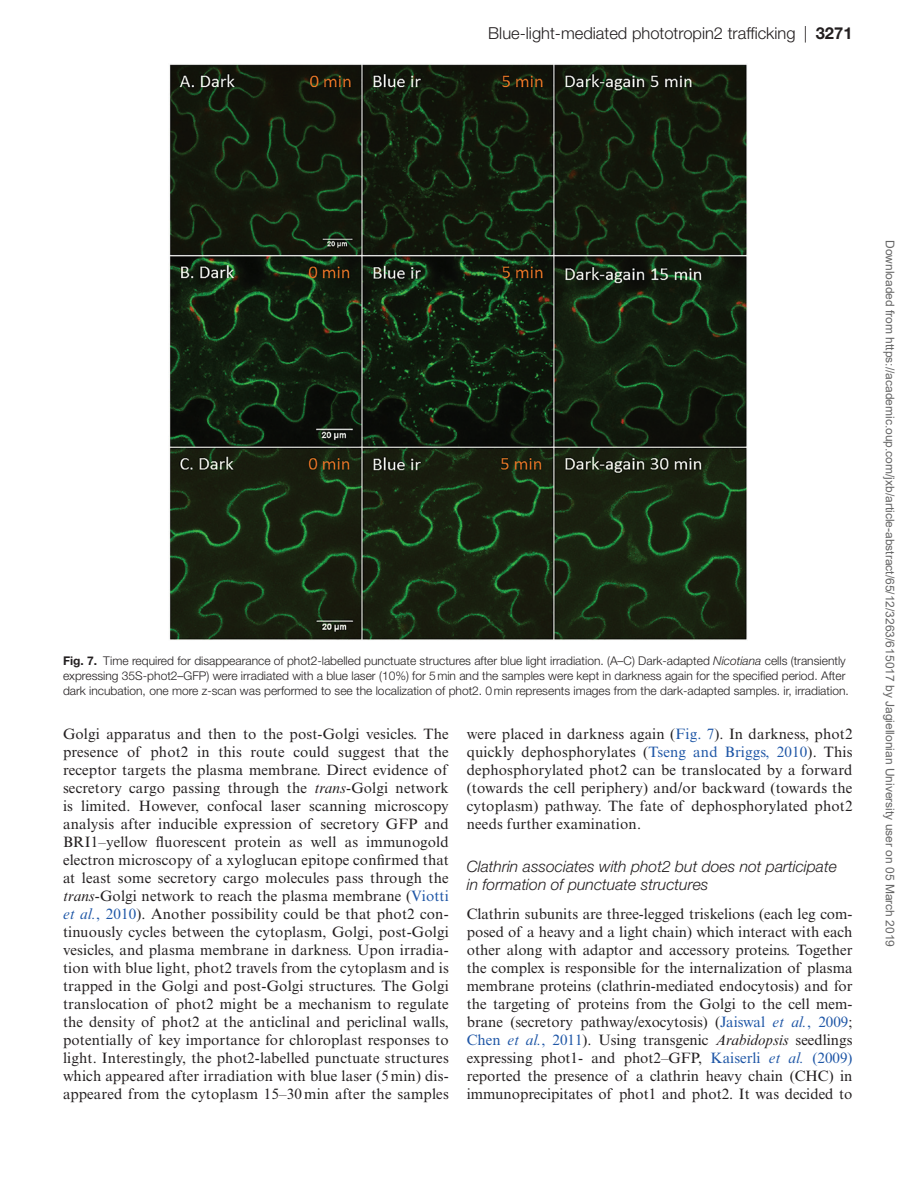
<style>
.page{position:relative;width:919px;height:1187px;background:#fff}
.page>*{position:absolute;margin:0;border:0;box-sizing:border-box;transform-origin:0 0}
.t1{font:300 16.5px "Helvetica Neue LT Std";color:#231f20}
.t2{font:italic 300 15.75px/18px "Helvetica Neue LT Std";color:#231f20}
.t3{font:15px/18px "Times New Roman MT Std";letter-spacing:.01em;color:#231f20;text-align:justify}
.t4{font:300 12px/15px "Helvetica Neue LT Std";color:#231f20}
.t5{font:12px "Arial";color:#666}
.s1{font-weight:700}
.s2{font-style:italic}
.s3{color:#1e56a6}
.s4{font-style:italic;color:#1e56a6}
</style>
<div class="page">
<img style="left:169px;top:64px;width:578px;height:576px">
<p class="t1" style="left:488px;top:23px;width:365px">Blue-light-mediated phototropin2 trafficking | <span class="s1">3271</span></p>
<p class="t4" style="left:63px;top:653px;width:787px"><span class="s1">Fig. 7.</span> Time required for disappearance of phot2-labelled punctuate structures after blue light irradiation. (A–C) Dark-adapted <span class="s2">Nicotiana</span> cells (transiently expressing 35S-phot2–GFP) were irradiated with a blue laser (10%) for 5min and the samples were kept in darkness again for the specified period. After dark incubation, one more z-scan was performed to see the localization of phot2. 0min represents images from the dark-adapted samples. ir, irradiation.</p>
<p class="t3" style="left:63px;top:724px;width:387px">Golgi apparatus and then to the post-Golgi vesicles. The presence of phot2 in this route could suggest that the receptor targets the plasma membrane. Direct evidence of secretory cargo passing through the <span class="s2">trans</span>-Golgi network is limited. However, confocal laser scanning microscopy analysis after inducible expression of secretory GFP and BRI1–yellow fluorescent protein as well as immunogold electron microscopy of a xyloglucan epitope confirmed that at least some secretory cargo molecules pass through the <span class="s2">trans</span>-Golgi network to reach the plasma membrane (<span class="s3">Viotti </span><span class="s4">et al.</span><span class="s3">, 2010</span>). Another possibility could be that phot2 con&shy;tinuously cycles between the cytoplasm, Golgi, post-Golgi vesicles, and plasma membrane in darkness. Upon irradia&shy;tion with blue light, phot2 travels from the cytoplasm and is trapped in the Golgi and post-Golgi structures. The Golgi translocation of phot2 might be a mechanism to regulate the density of phot2 at the anticlinal and periclinal walls, potentially of key importance for chloroplast responses to light. Interestingly, the phot2-labelled punctuate structures which appeared after irradiation with blue laser (5 min) dis&shy;appeared from the cytoplasm 15–30 min after the samples</p>
<p class="t3" style="left:466px;top:724px;width:387px">were placed in darkness again (<span class="s3">Fig. 7</span>). In darkness, phot2 quickly dephosphorylates (<span class="s3">Tseng and Briggs, 2010</span>). This dephosphorylated phot2 can be translocated by a forward (towards the cell periphery) and/or backward (towards the cytoplasm) pathway. The fate of dephosphorylated phot2 needs further examination.</p>
<p class="t2" style="left:466px;top:857px;width:371px">Clathrin associates with phot2 but does not participate in formation of punctuate structures</p>
<p class="t3" style="left:466px;top:904px;width:387px">Clathrin subunits are three-legged triskelions (each leg com&shy;posed of a heavy and a light chain) which interact with each other along with adaptor and accessory proteins. Together the complex is responsible for the internalization of plasma membrane proteins (clathrin-mediated endocytosis) and for the targeting of proteins from the Golgi to the cell mem&shy;brane (secretory pathway/exocytosis) (<span class="s3">Jaiswal</span> <span class="s4">et al.</span><span class="s3">, 2009</span>; <span class="s3">Chen</span> <span class="s4">et al.</span><span class="s3">, 2011</span>). Using transgenic <span class="s2">Arabidopsis</span> seedlings expressing phot1- and phot2–GFP, <span class="s3">Kaiserli</span> <span class="s4">et al.</span> <span class="s3">(2009) </span>reported the presence of a clathrin heavy chain (CHC) in immunoprecipitates of phot1 and phot2. It was decided to</p>
<p class="t5" style="left:894px;top:240px;width:708px;rotate:90deg">Downloaded from https://academic.oup.com/jxb/article-abstract/65/12/3263/615017 by Jagiellonian University user on 05 March 2019</p>
</div>
